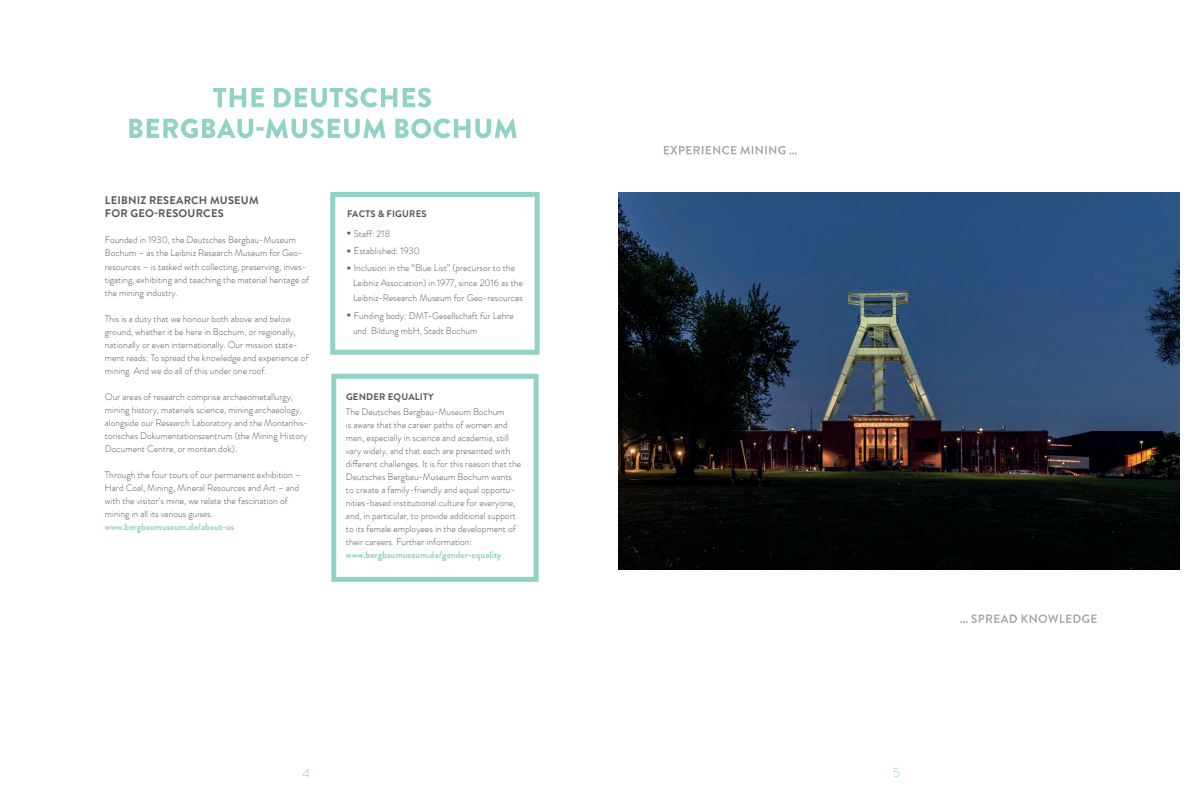
<style>
.page{position:relative;width:1202px;height:806px;background:#fff}
.page>*{position:absolute;margin:0;border:0;box-sizing:border-box;transform-origin:0 0}
.t1{font:300 13.2px "Brandon Grotesque Office";color:#91d2c7}
.t2{font:700 11px/13px "Brandon Grotesque Office";letter-spacing:.02em;color:#57585a}
.t3{font:300 9.5px/13px "Brandon Grotesque Office";color:#57585a}
.t4{font:700 9.5px "Brandon Grotesque Office";color:#91d2c7}
.t5{font:700 9.5px "Brandon Grotesque Office";letter-spacing:.02em;color:#57585a}
.s1{font-family:"Calibri";font-weight:700;font-size:12px}
</style>
<div class="page">
<svg style="left:129px;top:118px;width:388px;height:20px"></svg>
<svg style="left:213px;top:88px;width:218px;height:19px"></svg>
<div style="left:330px;top:192px;width:210px;height:162px;background:#fff;border:5px solid #91d2c7"></div>
<div style="left:331px;top:373px;width:208px;height:208px;background:#fff;border:5px solid #91d2c7"></div>
<svg style="left:706px;top:146px;width:79px;height:8px"></svg>
<svg style="left:960px;top:614px;width:137px;height:8px"></svg>
<img style="left:618px;top:192px;width:561px;height:377px">
<p class="t2" style="left:105px;top:194px;width:155px">LEIBNIZ RESEARCH MUSEUM<br>FOR GEO-RESOURCES</p>
<p class="t3" style="left:105px;top:233px;width:206px">Founded in 1930, the Deutsches Bergbau-Museum Bochum – as the Leibniz Research Museum for Geo&shy;resources – is tasked with collecting, preserving, inves&shy;tigating, exhibiting and teaching the material heritage of the mining industry.</p>
<p class="t3" style="left:105px;top:311px;width:205px">This is a duty that we honour both above and below ground, whether it be here in Bochum, or regionally, nationally or even internationally. Our mission state&shy;ment reads: To spread the knowledge and experience of mining. And we do all of this under one roof.</p>
<p class="t3" style="left:105px;top:389px;width:205px">Our areas of research comprise archaeometallurgy, mining history, materials science, mining archaeology, alongside our Research Laboratory and the Montanhis&shy;torisches Dokumentationszentrum (the Mining History Document Centre, or montan.dok).</p>
<p class="t3" style="left:105px;top:467px;width:198px">Through the four tours of our permanent exhibition – Hard Coal, Mining, Mineral Resources and Art – and with the visitor’s mine, we relate the fascination of mining in all its various guises.</p>
<p class="t4" style="left:105px;top:519px;width:131px">www.bergbaumuseum.de/about-us</p>
<p class="t5" style="left:347px;top:207px;width:81px">FACTS &amp; FIGURES</p>
<p class="t3" style="left:347px;top:227px;width:45px"><span class="s1">▪</span> Staff: 218</p>
<p class="t3" style="left:347px;top:244px;width:74px"><span class="s1">▪</span> Established: 1930</p>
<p class="t3" style="left:353px;top:260px;width:172px;line-height:15px;text-indent:-6px"><span class="s1">▪</span> Inclusion in the “Blue List” (precursor to the<br>Leibniz Association) in 1977, since 2016 as the<br>Leibniz-Research Museum for Geo-resources</p>
<p class="t3" style="left:353px;top:308px;width:163px;line-height:15px;text-indent:-6px"><span class="s1">▪</span> Funding body: DMT-Gesellschaft für Lehre und Bildung mbH, Stadt Bochum</p>
<p class="t5" style="left:346px;top:389px;width:89px">GENDER EQUALITY</p>
<p class="t3" style="left:346px;top:405px;width:177px">The Deutsches Bergbau-Museum Bochum<br>is aware that the career paths of women and men, especially in science and academia, still vary widely, and that each are presented with different challenges. It is for this reason that the Deutsches Bergbau-Museum Bochum wants to create a family-friendly and equal opportu&shy;nities-based institutional culture for everyone, and, in particular, to provide additional support to its female employees in the development of their careers. Further information:</p>
<p class="t4" style="left:346px;top:547px;width:157px">www.bergbaumuseum.de/gender-equality</p>
<h1 class="t1" style="left:302px;top:764px;width:9px">4</h1>
<h1 class="t1" style="left:893px;top:762px;width:9px">5</h1>
</div>
